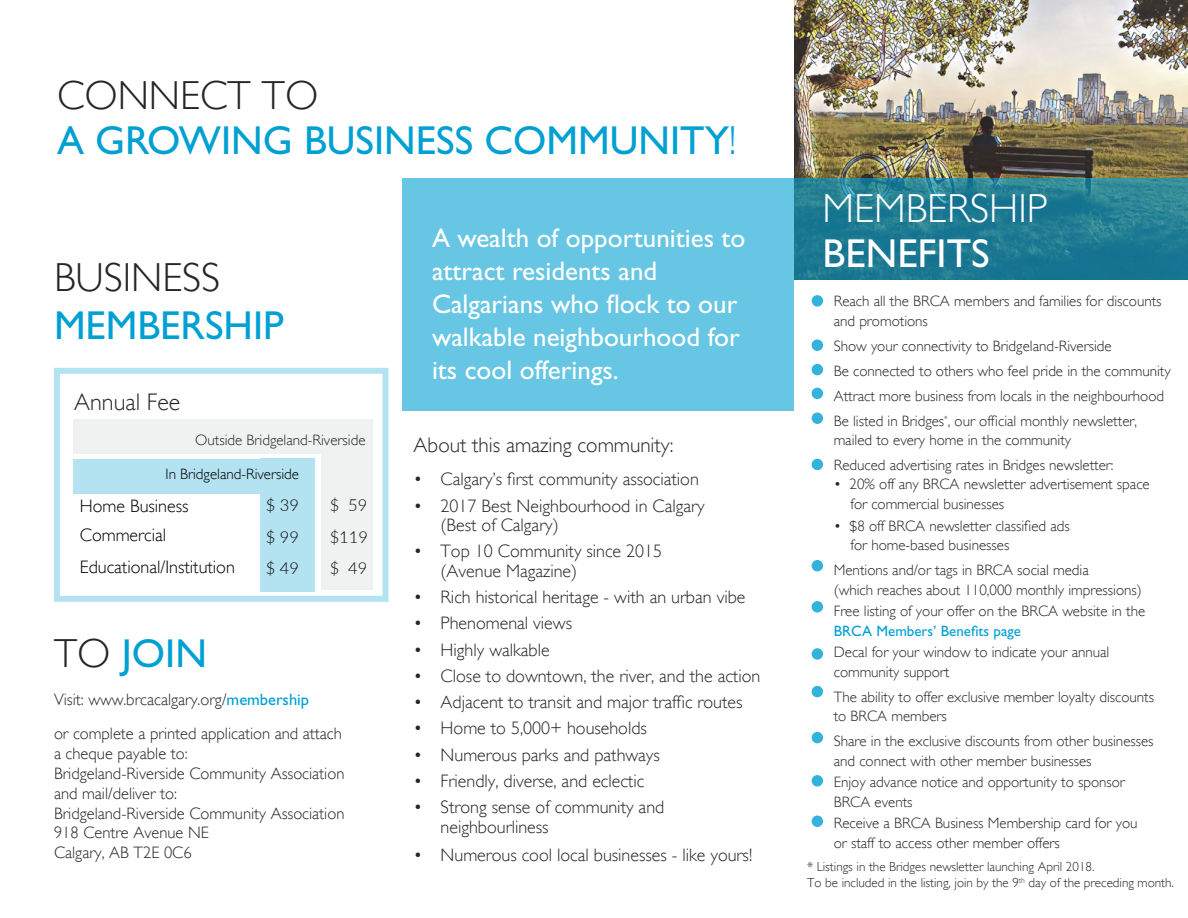
<style>
.page{position:relative;width:1188px;height:918px;background:#fff}
.page>*{position:absolute;margin:0;border:0;box-sizing:border-box;transform-origin:0 0}
.t1{font:40.5px "Gill Sans Std";color:#00a0d3}
.t2{font:300 40.5px "Gill Sans";color:#262626}
.t3{font:300 40.5px "Gill Sans";color:#fff}
.t4{font:40.5px "Gill Sans Std";color:#fff}
.t5{font:27px/33px "Gill Sans Std";color:#fff}
.t6{font:300 24px "Gill Sans";color:#262626}
.t7{font:300 21px "Gill Sans";color:#262626}
.t8{font:300 18px/19.5px "Gill Sans";color:#262626}
.t9{font:300 18px/28.5px "Gill Sans";color:#000}
.t10{font:300 16.5px/19.8px "Gill Sans";color:#262626}
.t11{font:300 16.5px/31.5px "Lato";color:#000;text-align:justify}
.t12{font:300 15px/19.5px "Gill Sans";color:#262626}
.t13{font:15px "Gill Sans Std";color:#00a0d3}
.t14{font:300 15px "Gill Sans";color:#000}
.t15{font:300 13.05px/15.6px "Gill Sans";color:#262626}
.s1{font-family:"Gill Sans";font-weight:300}
.s2{font-family:"Gill Sans";font-weight:300;color:#262626}
.s3{font-family:"Gill Sans Std";font-weight:400;color:#00a0d3}
</style>
<div class="page">
<img style="left:795px;top:0;width:393px;height:178px">
<svg style="left:402px;top:178px;width:786px;height:232px;fill:#66c6e4"></svg>
<div style="left:260px;top:459px;width:54px;height:133px;background:#b3e2f1"></div>
<div style="left:321px;top:454px;width:51px;height:136px;background:#f0f1f1"></div>
<div style="left:73px;top:419px;width:299px;height:35px;background:#f0f1f1"></div>
<div style="left:73px;top:459px;width:187px;height:35px;background:#b3e2f1"></div>
<div style="left:795px;top:280px;width:393px;height:627px;background:#fff"></div>
<div style="left:812px;top:459px;width:11px;height:11px;background:#33b3db;border-radius:50%"></div>
<div style="left:812px;top:560px;width:11px;height:11px;background:#33b3db;border-radius:50%"></div>
<svg style="left:812px;top:648px;width:11px;height:12px"></svg>
<div style="left:812px;top:686px;width:11px;height:11px;background:#33b3db;border-radius:50%"></div>
<div style="left:812px;top:732px;width:11px;height:11px;background:#33b3db;border-radius:50%"></div>
<svg style="left:812px;top:775px;width:11px;height:12px"></svg>
<div style="left:812px;top:816px;width:11px;height:11px;background:#33b3db;border-radius:50%"></div>
<svg style="left:812px;top:295px;width:11px;height:12px"></svg>
<svg style="left:812px;top:339px;width:11px;height:12px"></svg>
<div style="left:812px;top:388px;width:11px;height:11px;background:#33b3db;border-radius:50%"></div>
<div style="left:812px;top:364px;width:11px;height:11px;background:#33b3db;border-radius:50%"></div>
<div style="left:812px;top:413px;width:11px;height:11px;background:#33b3db;border-radius:50%"></div>
<svg style="left:812px;top:601px;width:11px;height:12px"></svg>
<h1 class="t2" style="left:57px;top:72px;width:263px">CONNECT TO</h1>
<h1 class="t1" style="left:57px;top:117px;width:681px">A GROWING BUSINESS COMMUNITY<span class="s1">!</span></h1>
<h1 class="t2" style="left:54px;top:253px;width:168px">BUSINESS</h1>
<h1 class="t1" style="left:54px;top:302px;width:231px">MEMBERSHIP</h1>
<h3 class="t6" style="left:74px;top:388px;width:108px">Annual Fee</h3>
<p class="t12" style="left:195px;top:430px;width:172px">Outside Bridgeland-Riverside</p>
<p class="t14" style="left:166px;top:465px;width:135px">In Bridgeland-Riverside</p>
<p class="t9" style="left:80px;top:492px;width:110px">Home Business<br>Commercial</p>
<p class="t9" style="left:80px;top:553px;width:156px">Educational/Institution</p>
<h1 class="t1" style="left:54px;top:630px;width:155px"><span class="s2">TO</span> JOIN</h1>
<p class="t11" style="left:266px;top:489px;width:35px">$ 39 $ 99 $ 49</p>
<p class="t11" style="left:330px;top:489px;width:40px">$ 59 $119 $ 49</p>
<p class="t10" style="left:54px;top:689px;width:257px">Visit: www.brcacalgary.org/<span class="s3">membership</span></p>
<p class="t10" style="left:54px;top:724px;width:292px">or complete a printed application and attach a cheque payable to:<br>Bridgeland-Riverside Community Association and mail/deliver to:<br>Bridgeland-Riverside Community Association<br>918 Centre Avenue NE<br>Calgary, AB T2E 0C6</p>
<h2 class="t5" style="left:432px;top:222px;width:315px">A wealth of opportunities to attract residents and<br>Calgarians who flock to our walkable neighbourhood for its cool offerings.</h2>
<h3 class="t7" style="left:414px;top:433px;width:261px">About this amazing community:</h3>
<p class="t8" style="left:414px;top:470px;width:287px">• Calgary’s first community association</p>
<p class="t8" style="left:441px;top:496px;width:265px;text-indent:-27px">• 2017 Best Neighbourhood in Calgary (Best of Calgary)</p>
<p class="t8" style="left:441px;top:542px;width:223px;text-indent:-27px">• Top 10 Community since 2015 (Avenue Magazine)</p>
<p class="t8" style="left:414px;top:587px;width:333px">• Rich historical heritage - with an urban vibe</p>
<p class="t8" style="left:414px;top:614px;width:160px">• Phenomenal views</p>
<p class="t8" style="left:414px;top:640px;width:138px">• Highly walkable</p>
<p class="t8" style="left:414px;top:666px;width:348px">• Close to downtown, the river, and the action</p>
<p class="t8" style="left:414px;top:692px;width:330px">• Adjacent to transit and major traffic routes</p>
<p class="t8" style="left:414px;top:719px;width:235px">• Home to 5,000+ households</p>
<p class="t8" style="left:414px;top:745px;width:248px">• Numerous parks and pathways</p>
<p class="t8" style="left:414px;top:771px;width:232px">• Friendly, diverse, and eclectic</p>
<p class="t8" style="left:441px;top:797px;width:225px;text-indent:-27px">• Strong sense of community and neighbourliness</p>
<p class="t8" style="left:414px;top:845px;width:340px">• Numerous cool local businesses - like yours!</p>
<h1 class="t3" style="left:823px;top:184px;width:226px">MEMBERSHIP</h1>
<h1 class="t4" style="left:823px;top:230px;width:169px">BENEFITS</h1>
<p class="t12" style="left:834px;top:292px;width:329px">Reach all the BRCA members and families for discounts and promotions</p>
<p class="t12" style="left:834px;top:333px;width:338px;line-height:24.9px">Show your connectivity to Bridgeland-Riverside<br>Be connected to others who feel pride in the community Attract more business from locals in the neighbourhood Be listed in Bridges<sup>*</sup>, our official monthly newsletter,</p>
<p class="t12" style="left:834px;top:428px;width:281px;line-height:24.9px">mailed to every home in the community<br>Reduced advertising rates in Bridges newsletter:</p>
<p class="t12" style="left:850px;top:475px;width:301px;text-indent:-17px">• 20% off any BRCA newsletter advertisement space for commercial businesses</p>
<p class="t12" style="left:850px;top:516px;width:221px;text-indent:-17px">• $8 off BRCA newsletter classified ads for home-based businesses</p>
<p class="t12" style="left:834px;top:560px;width:310px">Mentions and/or tags in BRCA social media<br>(which reaches about 110,000 monthly impressions)</p>
<p class="t12" style="left:834px;top:601px;width:313px">Free listing of your offer on the BRCA website in the</p>
<p class="t13" style="left:834px;top:622px;width:189px">BRCA Members’ Benefits page</p>
<p class="t12" style="left:834px;top:643px;width:277px">Decal for your window to indicate your annual community support</p>
<p class="t12" style="left:834px;top:687px;width:322px">The ability to offer exclusive member loyalty discounts to BRCA members</p>
<p class="t12" style="left:834px;top:731px;width:321px">Share in the exclusive discounts from other businesses and connect with other member businesses</p>
<p class="t12" style="left:834px;top:773px;width:293px">Enjoy advance notice and opportunity to sponsor<br>BRCA events</p>
<p class="t12" style="left:834px;top:814px;width:305px">Receive a BRCA Business Membership card for you or staff to access other member offers</p>
<p class="t15" style="left:807px;top:859px;width:368px">* Listings in the Bridges newsletter launching April 2018.<br>To be included in the listing, join by the 9<sup>th</sup> day of the preceding month.</p>
</div>
